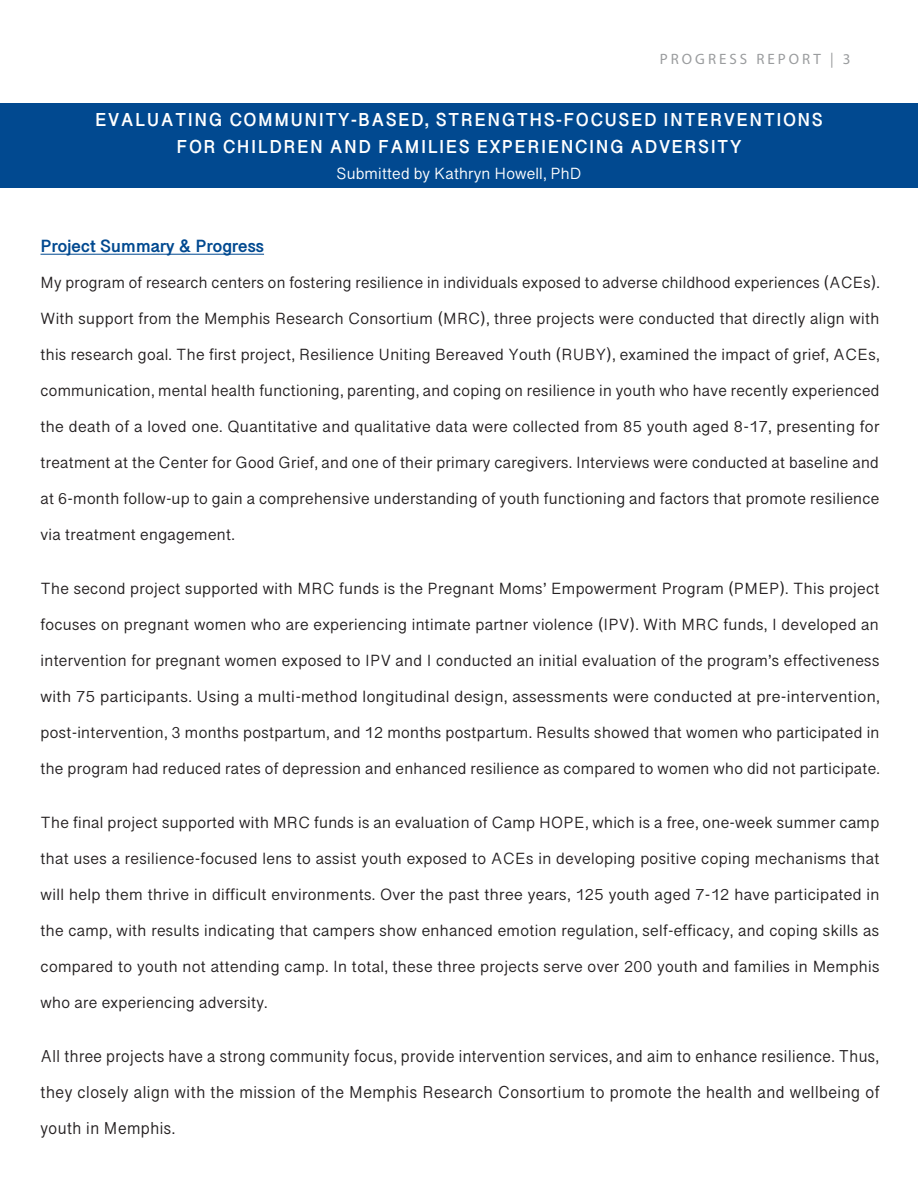
<style>
.page{position:relative;width:918px;height:1188px;background:#fff}
.page>*{position:absolute;margin:0;border:0;box-sizing:border-box;transform-origin:0 0}
.t1{font:700 19.05px "Myanmar Sangam MN";letter-spacing:.08em;color:#fff;scale:.94 1}
.t2{font:700 18px "Myanmar Sangam MN";letter-spacing:.01em;color:#014990}
.t3{font:17.55px/36px "Myanmar Sangam MN";letter-spacing:.03em;color:#231f20;text-align:justify;scale:.93 1}
.t4{font:16.5px/36px "Myanmar Sangam MN";letter-spacing:.02em;color:#231f20;text-align:justify}
.t5{font:16.5px "Myanmar Sangam MN";letter-spacing:.01em;color:#fff}
.t6{font:15px "Myriad Pro";letter-spacing:.2em;color:#9a9c9e}
</style>
<div class="page">
<div style="left:0;top:103px;width:918px;height:85px;background:#014990"></div>
<hr style="left:40px;top:254px;width:224px;height:1px;background:#014990">
<p class="t6" style="left:660px;top:49px;width:192px">PROGRESS REPORT | 3</p>
<p class="t1" style="left:95px;top:108px;width:776px">EVALUATING COMMUNITY-BASED, STRENGTHS-FOCUSED INTERVENTIONS</p>
<p class="t1" style="left:177px;top:135px;width:602px">FOR CHILDREN AND FAMILIES EXPERIENCING ADVERSITY</p>
<p class="t5" style="left:337px;top:163px;width:246px">Submitted by Kathryn Howell, PhD</p>
<p class="t2" style="left:40px;top:235px;width:225px">Project Summary &amp; Progress</p>
<p class="t4" style="left:40px;top:264px;width:841px">My program of research centers on fostering resilience in individuals exposed to adverse childhood experiences (ACEs).<br>With support from the Memphis Research Consortium (MRC), three projects were conducted that directly align with this research goal. The first project, Resilience Uniting Bereaved Youth (RUBY), examined the impact of grief, ACEs, communication, mental health functioning, parenting, and coping on resilience in youth who have recently experienced the death of a loved one. Quantitative and qualitative data were collected from 85 youth aged 8-17, presenting for treatment at the Center for Good Grief, and one of their primary caregivers. Interviews were conducted at baseline and at 6-month follow-up to gain a comprehensive understanding of youth functioning and factors that promote resilience via treatment engagement.</p>
<p class="t4" style="left:40px;top:570px;width:841px">The second project supported with MRC funds is the Pregnant Moms’ Empowerment Program (PMEP). This project focuses on pregnant women who are experiencing intimate partner violence (IPV). With MRC funds, I developed an intervention for pregnant women exposed to IPV and I conducted an initial evaluation of the program’s effectiveness with 75 participants. Using a multi-method longitudinal design, assessments were conducted at pre-intervention, post-intervention, 3 months postpartum, and 12 months postpartum. Results showed that women who participated in the program had reduced rates of depression and enhanced resilience as compared to women who did not participate.</p>
<p class="t4" style="left:40px;top:804px;width:841px">The final project supported with MRC funds is an evaluation of Camp HOPE, which is a free, one-week summer camp that uses a resilience-focused lens to assist youth exposed to ACEs in developing positive coping mechanisms that will help them thrive in difficult environments. Over the past three years, 125 youth aged 7-12 have participated in the camp, with results indicating that campers show enhanced emotion regulation, self-efficacy, and coping skills as compared to youth not attending camp. In total, these three projects serve over 200 youth and families in Memphis who are experiencing adversity.</p>
<p class="t3" style="left:40px;top:1038px;width:904px">All three projects have a strong community focus, provide intervention services, and aim to enhance resilience. Thus, they closely align with the mission of the Memphis Research Consortium to promote the health and wellbeing of youth in Memphis.</p>
</div>
